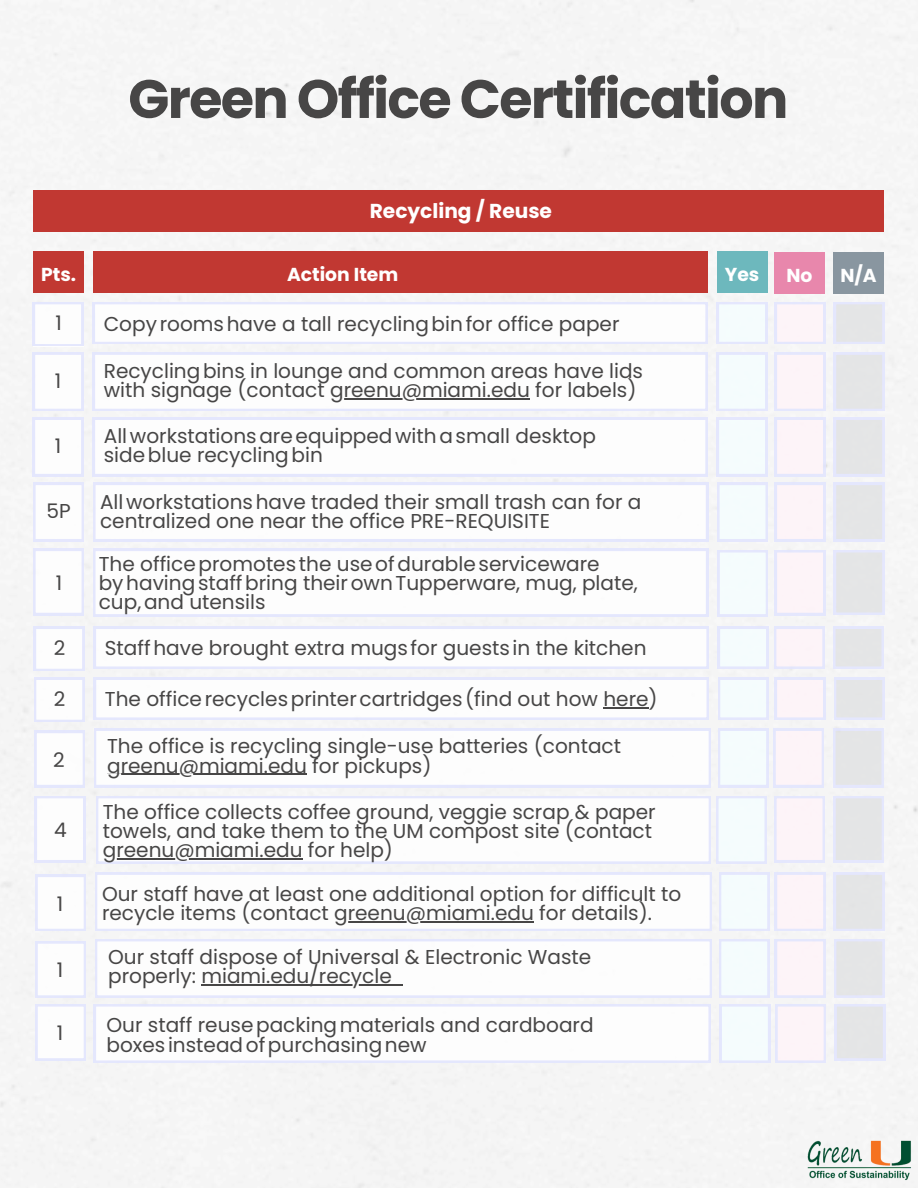
<style>
.page{position:relative;width:918px;height:1188px;background:#f5f5f5}
.page>*{position:absolute;margin:0;border:0;box-sizing:border-box;transform-origin:0 0}
.t1{font:700 54px "Poppins";letter-spacing:-.03em;color:#474646}
.t2{font:20.1px/19.2px "Poppins";color:#474646}
.t3{font:700 20.1px "Poppins";color:#fff}
.t4{font:700 18.75px "Poppins";color:#fff}
</style>
<div class="page">
<svg style="left:717px;top:302px;width:50px;height:42px"></svg>
<svg style="left:93px;top:302px;width:615px;height:42px"></svg>
<div style="left:717px;top:251px;width:50px;height:42px;background:#6db8bd"></div>
<div style="left:93px;top:251px;width:615px;height:42px;background:#c13832"></div>
<div style="left:33px;top:190px;width:851px;height:42px;background:#c13832"></div>
<svg style="left:33px;top:302px;width:50px;height:44px"></svg>
<svg style="left:717px;top:353px;width:50px;height:58px"></svg>
<svg style="left:93px;top:353px;width:615px;height:58px"></svg>
<svg style="left:33px;top:353px;width:50px;height:58px"></svg>
<hr style="left:330px;top:398px;width:200px;height:1px;background:#474646">
<svg style="left:93px;top:418px;width:615px;height:58px"></svg>
<img style="left:806px;top:1140px;width:107px;height:41px">
<div style="left:33px;top:251px;width:51px;height:42px;background:#c13832"></div>
<svg style="left:33px;top:418px;width:50px;height:58px"></svg>
<svg style="left:717px;top:418px;width:50px;height:58px"></svg>
<svg style="left:93px;top:483px;width:615px;height:58px"></svg>
<svg style="left:33px;top:483px;width:51px;height:58px"></svg>
<svg style="left:717px;top:483px;width:51px;height:58px"></svg>
<svg style="left:718px;top:550px;width:50px;height:66px"></svg>
<svg style="left:93px;top:549px;width:615px;height:67px"></svg>
<svg style="left:33px;top:549px;width:51px;height:66px"></svg>
<div style="left:718px;top:627px;width:50px;height:42px;background:#e5e7fd"></div>
<div style="left:720px;top:629px;width:46px;height:37px;background:#f5fcfd"></div>
<div style="left:94px;top:627px;width:615px;height:42px;background:#e4e7fd"></div>
<div style="left:96px;top:629px;width:610px;height:38px;background:#fdfdfd"></div>
<svg style="left:34px;top:627px;width:50px;height:44px"></svg>
<div style="left:718px;top:678px;width:50px;height:42px;background:#e5e7fd"></div>
<div style="left:720px;top:680px;width:46px;height:37px;background:#f5fcfd"></div>
<div style="left:94px;top:678px;width:615px;height:42px;background:#e4e7fd"></div>
<div style="left:96px;top:680px;width:611px;height:38px;background:#fdfdfd"></div>
<svg style="left:34px;top:678px;width:50px;height:44px"></svg>
<hr style="left:603px;top:707px;width:46px;height:1px;background:#474646">
<svg style="left:94px;top:729px;width:616px;height:58px"></svg>
<hr style="left:107px;top:774px;width:200px;height:1px;background:#474646">
<svg style="left:35px;top:731px;width:50px;height:56px"></svg>
<svg style="left:718px;top:729px;width:50px;height:58px"></svg>
<svg style="left:96px;top:796px;width:671px;height:68px"></svg>
<svg style="left:35px;top:796px;width:50px;height:66px"></svg>
<hr style="left:103px;top:858px;width:200px;height:1px;background:#474646">
<svg style="left:95px;top:939px;width:616px;height:59px"></svg>
<svg style="left:36px;top:941px;width:50px;height:57px"></svg>
<svg style="left:719px;top:939px;width:50px;height:59px"></svg>
<svg style="left:94px;top:1004px;width:616px;height:59px"></svg>
<svg style="left:36px;top:1004px;width:50px;height:56px"></svg>
<svg style="left:95px;top:873px;width:616px;height:58px"></svg>
<hr style="left:334px;top:922px;width:200px;height:1px;background:#474646">
<svg style="left:36px;top:875px;width:50px;height:56px"></svg>
<svg style="left:719px;top:873px;width:50px;height:58px"></svg>
<div style="left:774px;top:252px;width:51px;height:42px;background:#e887ac"></div>
<div style="left:833px;top:252px;width:51px;height:42px;background:#8996a0"></div>
<svg style="left:775px;top:302px;width:50px;height:42px"></svg>
<svg style="left:775px;top:353px;width:50px;height:58px"></svg>
<svg style="left:834px;top:302px;width:50px;height:42px;background:#e4e5ea"></svg>
<svg style="left:834px;top:353px;width:50px;height:58px;background:#e4e5e9"></svg>
<div style="left:775px;top:678px;width:50px;height:42px;background:#e4e7fd"></div>
<div style="left:777px;top:680px;width:46px;height:38px;background:#fdf4f8"></div>
<div style="left:834px;top:678px;width:51px;height:42px;background:#e4e7fd"></div>
<div style="left:836px;top:680px;width:46px;height:37px;background:#e4e5e6"></div>
<svg style="left:774px;top:729px;width:50px;height:58px"></svg>
<svg style="left:833px;top:729px;width:51px;height:58px;background:#e4e5e9"></svg>
<svg style="left:775px;top:418px;width:50px;height:58px"></svg>
<svg style="left:834px;top:418px;width:50px;height:58px;background:#e4e5e9"></svg>
<svg style="left:775px;top:483px;width:50px;height:58px"></svg>
<svg style="left:834px;top:483px;width:50px;height:58px;background:#e4e5e9"></svg>
<svg style="left:775px;top:550px;width:50px;height:65px"></svg>
<svg style="left:834px;top:550px;width:50px;height:64px;background:#e4e5e9"></svg>
<div style="left:774px;top:627px;width:51px;height:42px;background:#e4e7fd"></div>
<div style="left:776px;top:629px;width:46px;height:38px;background:#fdf4f8"></div>
<div style="left:833px;top:627px;width:51px;height:42px;background:#e4e7fd"></div>
<div style="left:836px;top:629px;width:46px;height:38px;background:#e4e5e6"></div>
<svg style="left:774px;top:796px;width:51px;height:66px"></svg>
<svg style="left:834px;top:796px;width:50px;height:66px;background:#e4e5e9"></svg>
<svg style="left:775px;top:873px;width:50px;height:58px"></svg>
<svg style="left:834px;top:873px;width:50px;height:58px;background:#e4e5e9"></svg>
<svg style="left:775px;top:939px;width:50px;height:59px"></svg>
<svg style="left:834px;top:939px;width:51px;height:59px;background:#e4e5ea"></svg>
<svg style="left:720px;top:1004px;width:106px;height:59px"></svg>
<svg style="left:835px;top:1004px;width:50px;height:56px;background:#e4e5e9"></svg>
<h1 class="t1" style="left:128px;top:61px;width:662px">Green Office Certification</h1>
<p class="t4" style="left:41px;top:261px;width:37px">Pts.</p>
<p class="t2" style="left:55px;top:314px;width:8px">1</p>
<h3 class="t2" style="left:55px;top:371px;width:8px">1</h3>
<p class="t2" style="left:55px;top:436px;width:8px">1</p>
<p class="t2" style="left:46px;top:502px;width:26px">5P</p>
<p class="t2" style="left:56px;top:573px;width:8px">1</p>
<h4 class="t3" style="left:370px;top:196px;width:184px">Recycling / Reuse</h4>
<h4 class="t4" style="left:287px;top:261px;width:113px">Action Item</h4>
<h4 class="t4" style="left:725px;top:261px;width:36px">Yes</h4>
<h4 class="t2" style="left:104px;top:314px;width:517px">Copyroomshave a tall recyclingbinfor office paper</h4>
<h4 class="t2" style="left:104px;top:361px;width:541px">Recyclingbins in lounge and common areas have lids with signage (contact greenu@miami.edu for labels)</h4>
<p class="t2" style="left:104px;top:426px;width:494px">Allworkstationsareequippedwithasmall desktop sideblue recyclingbin</p>
<p class="t2" style="left:100px;top:492px;width:543px">Allworkstationshave traded their small trash can for a centralized one near the office PRE-REQUISITE</p>
<p class="t2" style="left:99px;top:554px;width:541px">The officepromotes the useofdurableserviceware byhavingstaffbring theirownTupperware, mug, plate, cup,and utensils</p>
<p class="t2" style="left:54px;top:638px;width:13px">2</p>
<p class="t2" style="left:105px;top:639px;width:543px">Staffhave brought extra mugs for guests in the kitchen</p>
<p class="t2" style="left:54px;top:689px;width:13px">2</p>
<p class="t2" style="left:105px;top:690px;width:554px">The officerecyclesprintercartridges (find out how here)</p>
<p class="t2" style="left:107px;top:737px;width:515px">The office is recycling single-use batteries (contact</p>
<p class="t2" style="left:53px;top:750px;width:13px">2</p>
<p class="t2" style="left:107px;top:756px;width:326px">greenu@miami.edu for pickups)</p>
<p class="t2" style="left:54px;top:821px;width:14px">4</p>
<p class="t2" style="left:57px;top:894px;width:8px">1</p>
<p class="t2" style="left:103px;top:802px;width:554px">The office collects coffee ground, veggie scrap &amp; paper towels, and take them to the UM compost site (contact</p>
<p class="t2" style="left:103px;top:840px;width:292px">greenu@miami.edu for help)</p>
<p class="t2" style="left:102px;top:885px;width:581px">Our staff have at least one additional option for difficult to recycle items (contact greenu@miami.edu for details).</p>
<p class="t2" style="left:108px;top:947px;width:485px">Our staff dispose of Universal &amp; Electronic Waste</p>
<p class="t2" style="left:57px;top:961px;width:8px">1</p>
<p class="t2" style="left:108px;top:966px;width:285px">properly: miami.edu/recycle</p>
<p class="t2" style="left:106px;top:1016px;width:489px">Our staff reusepackingmaterials and cardboard boxes insteadofpurchasingnew</p>
<p class="t2" style="left:57px;top:1023px;width:8px">1</p>
<p class="t4" style="left:787px;top:262px;width:28px">No</p>
<p class="t4" style="left:840px;top:262px;width:38px">N/A</p>
</div>
